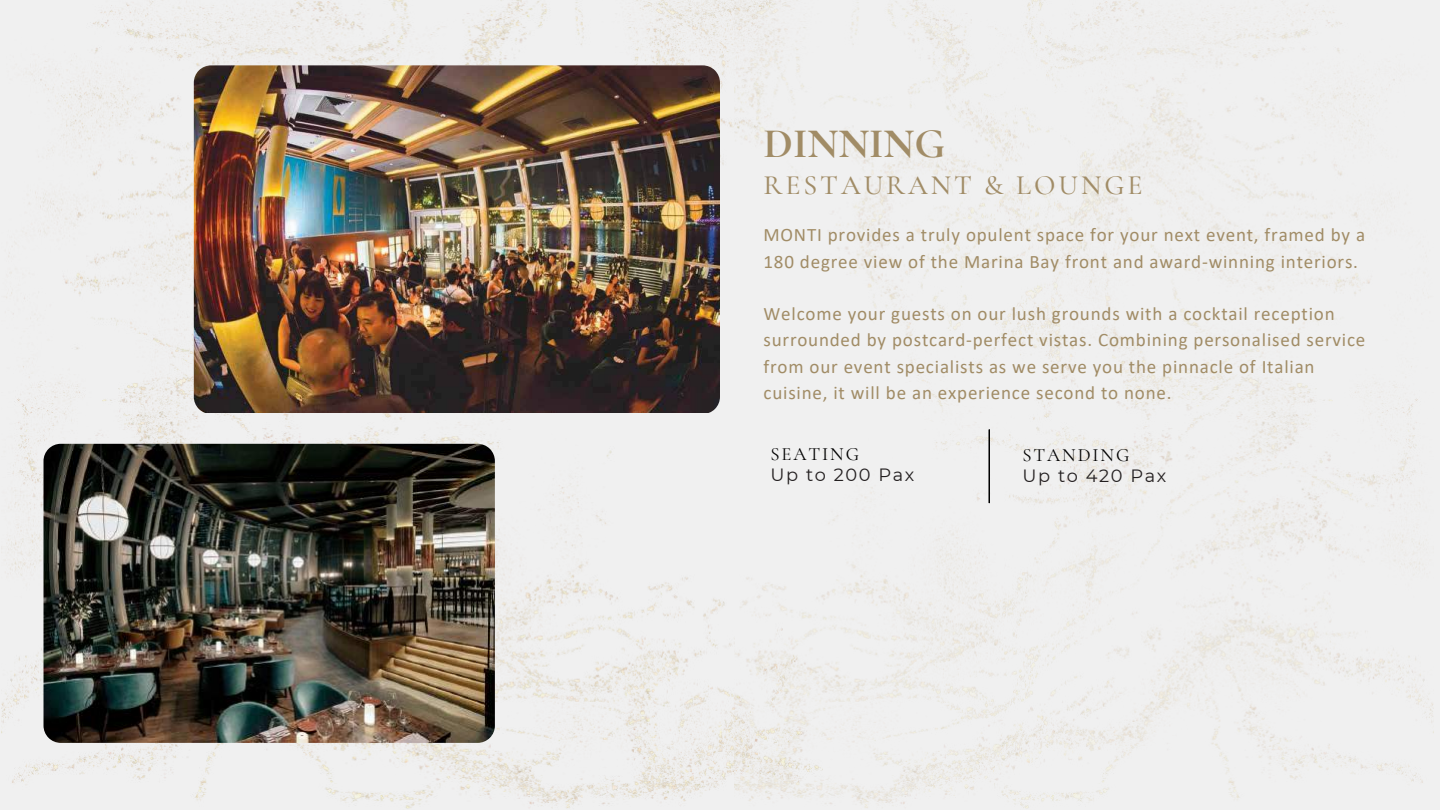
<style>
.page{position:relative;width:1440px;height:810px;background:#fff}
.page>*{position:absolute;margin:0;border:0;box-sizing:border-box;transform-origin:0 0}
.t1{font:700 42px "Cormorant Garamond";color:#a18c66}
.t2{font:500 28px "Cormorant Garamond";letter-spacing:.105em;color:#a18c66}
.t3{font:19px/26.2px "Calibri";letter-spacing:.04em;color:#a18c66}
.t4{font:18.7px "Cormorant Garamond";letter-spacing:.1em;color:#000}
.t5{font:17.8px "Montserrat";letter-spacing:.09em;color:#231f20}
</style>
<div class="page">
<img style="left:823px;top:0;width:610px;height:810px">
<img style="left:2px;top:0;width:821px;height:810px">
<hr style="left:989px;top:430px;width:1px;height:73px;background:#000">
<img style="left:44px;top:444px;width:450px;height:298px">
<img style="left:194px;top:65px;width:526px;height:348px">
<h1 class="t1" style="left:764px;top:118px;width:183px">DINNING</h1>
<h2 class="t2" style="left:764px;top:168px;width:380px">RESTAURANT &amp; LOUNGE</h2>
<p class="t3" style="left:764px;top:224px;width:603px">MONTI provides a truly opulent space for your next event, framed by a<br>180 degree view of the Marina Bay front and award-winning interiors.</p>
<p class="t3" style="left:764px;top:302px;width:603px">Welcome your guests on our lush grounds with a cocktail reception surrounded by postcard-perfect vistas. Combining personalised service from our event specialists as we serve you the pinnacle of Italian cuisine, it will be an experience second to none.</p>
<p class="t4" style="left:770px;top:443px;width:90px">SEATING</p>
<p class="t5" style="left:770px;top:464px;width:145px">Up to 200 Pax</p>
<p class="t4" style="left:1022px;top:444px;width:108px">STANDING</p>
<p class="t5" style="left:1022px;top:465px;width:145px">Up to 420 Pax</p>
</div>
